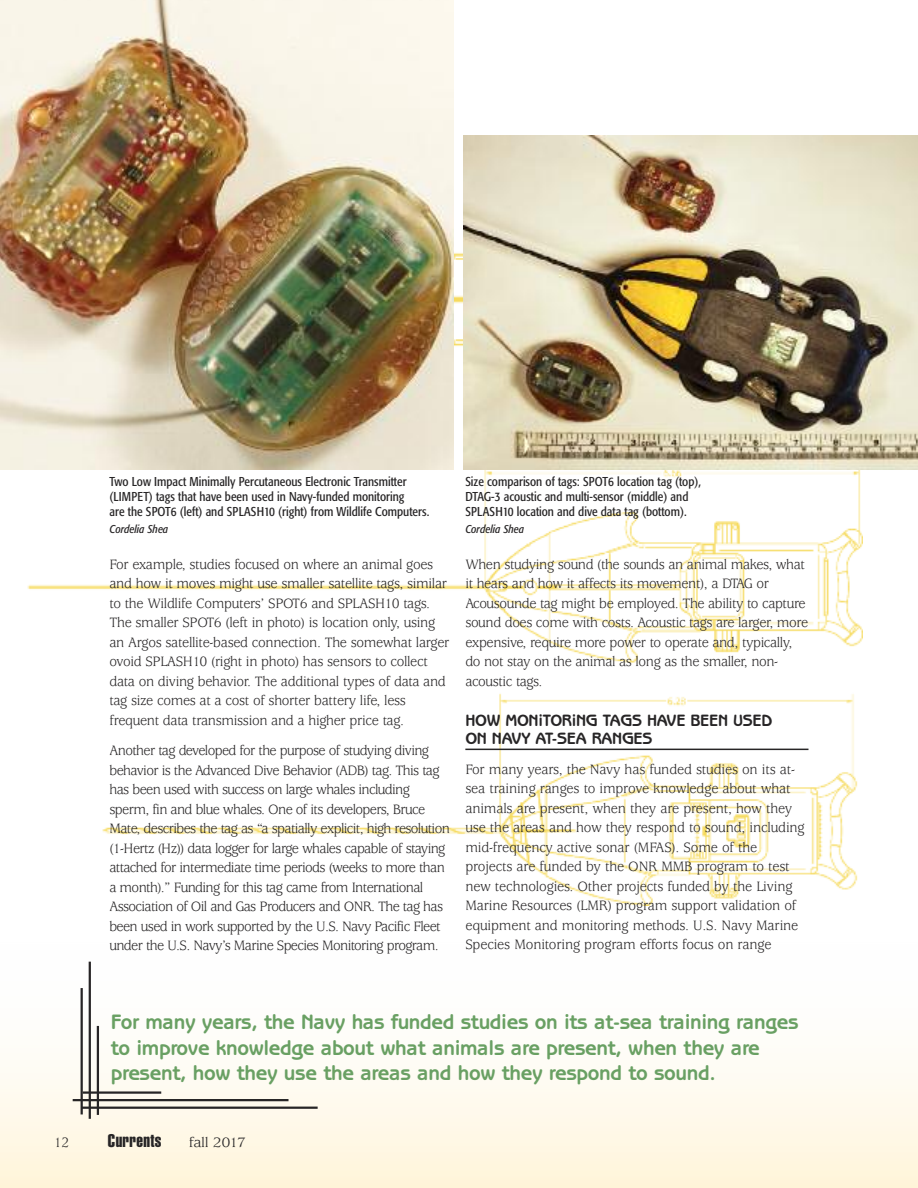
<style>
.page{position:relative;width:918px;height:1188px;background:#fff}
.page>*{position:absolute;margin:0;border:0;box-sizing:border-box;transform-origin:0 0}
.t1{font:700 21px/25.2px "Benguiat Gothic";letter-spacing:-.02em;color:#69a063}
.t2{font:18px "Helvetica Extra Compressed";letter-spacing:.02em;color:#272526;scale:1.1 1}
.t3{font:700 16.5px/18px "Benguiat Gothic";letter-spacing:-.02em;color:#272526}
.t4{font:15px/19.5px "Usherwood";letter-spacing:-.03em;color:#272526;scale:.95 1}
.t5{font:15px/19.5px "Usherwood";letter-spacing:-.01em;color:#272526;scale:.95 1}
.t6{font:15px "Usherwood";letter-spacing:-.03em;color:#272526;scale:1.1 1}
.t7{font:condensed 12.75px/15px "Formata";color:#272526}
.t8{font:italic condensed 11.25px "Formata";color:#272526}
</style>
<div class="page">
<img style="left:0;top:166px;width:863px;height:740px">
<div style="left:0;top:943px;width:918px;height:245px;background:linear-gradient(to bottom,#fdffff,#fff6de)"></div>
<hr style="left:465px;top:749px;width:343px;height:1px;background:#272526">
<img style="left:0;top:0;width:454px;height:469px">
<img style="left:464px;top:136px;width:454px;height:333px">
<hr style="left:73px;top:1099px;width:216px;height:2px;background:#272526">
<hr style="left:81px;top:1107px;width:237px;height:2px;background:#272526">
<hr style="left:97px;top:1026px;width:2px;height:89px;background:#272526">
<hr style="left:89px;top:962px;width:2px;height:157px;background:#272526">
<hr style="left:81px;top:988px;width:2px;height:126px;background:#272526">
<hr style="left:83px;top:1091px;width:78px;height:3px;background:#272526">
<p class="t7" style="left:110px;top:475px;width:321px">Two Low Impact Minimally Percutaneous Electronic Transmitter (LIMPET) tags that have been used in Navy-funded monitoring<br>are the SPOT6 (left) and SPLASH10 (right) from Wildlife Computers.</p>
<p class="t8" style="left:110px;top:525px;width:60px">Cordelia Shea</p>
<p class="t4" style="left:110px;top:556px;width:359px">For example, studies focused on where an animal goes and how it moves might use smaller satellite tags, similar to the Wildlife Computers’ SPOT6 and SPLASH10 tags.<br>The smaller SPOT6 (left in photo) is location only, using an Argos satellite-based connection. The somewhat larger ovoid SPLASH10 (right in photo) has sensors to collect data on diving behavior. The additional types of data and tag size comes at a cost of shorter battery life, less frequent data transmission and a higher price tag.</p>
<p class="t4" style="left:109px;top:742px;width:360px">Another tag developed for the purpose of studying diving behavior is the Advanced Dive Behavior (ADB) tag. This tag has been used with success on large whales including sperm, fin and blue whales. One of its developers, Bruce Mate, describes the tag as “a spatially explicit, high resolution (1-Hertz (Hz)) data logger for large whales capable of staying attached for intermediate time periods (weeks to more than a month).” Funding for this tag came from International Association of Oil and Gas Producers and ONR. The tag has been used in work supported by the U.S. Navy Pacific Fleet under the U.S. Navy’s Marine Species Monitoring program.</p>
<p class="t7" style="left:465px;top:475px;width:237px">Size comparison of tags: SPOT6 location tag (top),<br>DTAG-3 acoustic and multi-sensor (middle) and<br>SPLASH10 location and dive data tag (bottom).</p>
<p class="t8" style="left:465px;top:525px;width:60px">Cordelia Shea</p>
<p class="t4" style="left:465px;top:556px;width:362px">When studying sound (the sounds an animal makes, what it hears and how it affects its movement), a DTAG or Acousounde tag might be employed. The ability to capture sound does come with costs. Acoustic tags are larger, more expensive, require more power to operate and, typically, do not stay on the animal as long as the smaller, non&shy;acoustic tags.</p>
<p class="t3" style="left:465px;top:713px;width:309px">HOW MONiTORiNG TAGS HAVE BEEN USED<br>ON NAVY AT-SEA RANGES</p>
<p class="t5" style="left:465px;top:761px;width:359px">For many years, the Navy has funded studies on its at&shy;sea training ranges to improve knowledge about what animals are present, when they are present, how they use the areas and how they respond to sound, including mid-frequency active sonar (MFAS). Some of the projects are funded by the ONR MMB program to test new technologies. Other projects funded by the Living Marine Resources (LMR) program support validation of equipment and monitoring methods. U.S. Navy Marine Species Monitoring program efforts focus on range</p>
<h1 class="t1" style="left:111px;top:1012px;width:689px">For many years, the Navy has funded studies on its at-sea training ranges to improve knowledge about what animals are present, when they are present, how they use the areas and how they respond to sound.</h1>
<p class="t4" style="left:54px;top:1134px;width:18px">12</p>
<p class="t2" style="left:108px;top:1134px;width:50px">Currents</p>
<p class="t6" style="left:189px;top:1137px;width:53px">fall 2017</p>
</div>
